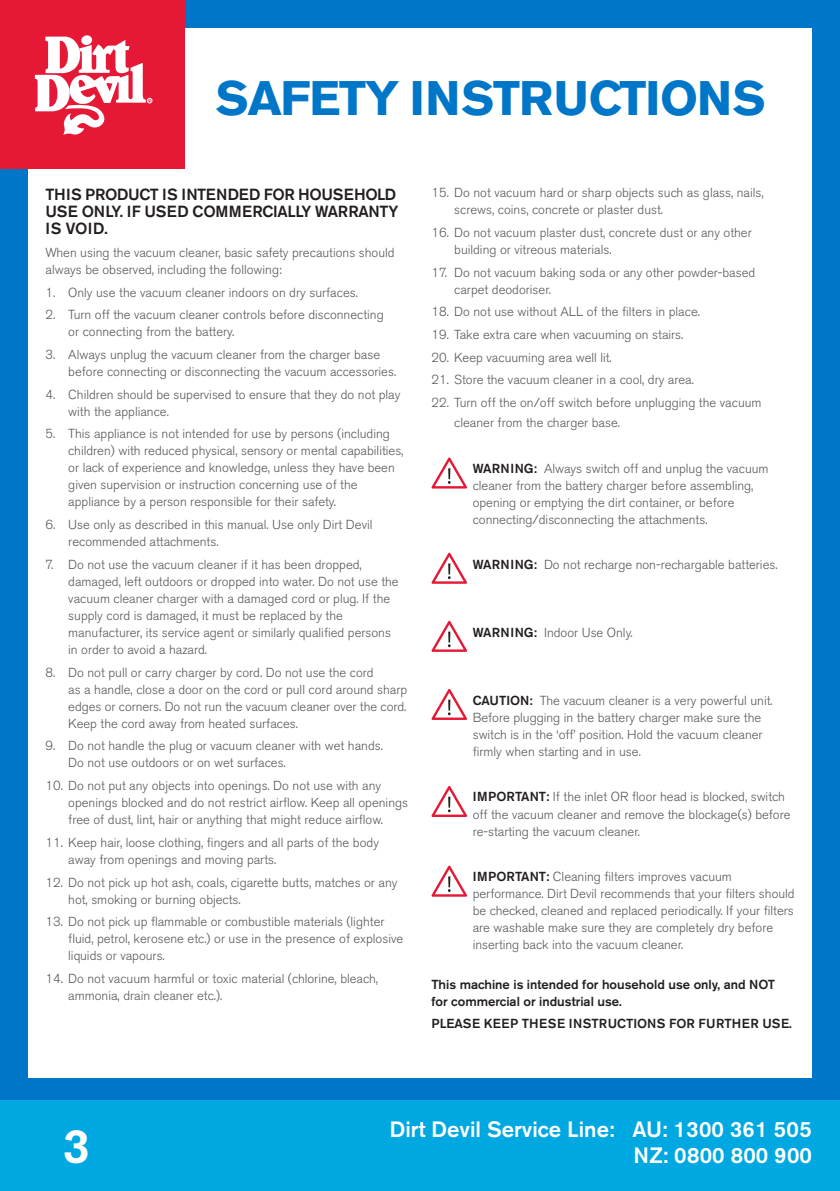
<style>
.page{position:relative;width:840px;height:1191px;background:#fff}
.page>*{position:absolute;margin:0;border:0;box-sizing:border-box;transform-origin:0 0}
.t1{font:700 48px "Akzidenz Grotesk BE";letter-spacing:-.025em;color:#0076c8}
.t2{font:500 48px "Akzidenz Grotesk BE";color:#fff}
.t3{font:500 22px "Akzidenz Grotesk BE";color:#fff}
.t4{font:500 22px "Akzidenz Grotesk BE";letter-spacing:.02em;color:#fff}
.t5{font:500 16px/17px "Akzidenz Grotesk BE";letter-spacing:-.02em;color:#231f20}
.t6{font:300 13px/17px "Akzidenz Grotesk BE";color:#57585a}
.t7{font:500 13px/17px "Akzidenz Grotesk BE";color:#231f20}
.t8{font:500 13px "Akzidenz Grotesk BE";letter-spacing:.02em;color:#231f20}
.s1{font-weight:500;color:#231f20}
</style>
<div class="page">
<div style="left:0;top:0;width:839px;height:1190px;background:#0076c8"></div>
<div style="left:0;top:1100px;width:839px;height:90px;background:#00a8e2"></div>
<div style="left:29px;top:29px;width:782px;height:1048px;background:#fff"></div>
<div style="left:0;top:0;width:184px;height:169px;background:#e51836"></div>
<svg style="left:35px;top:35px;width:117px;height:100px"></svg>
<svg style="left:431px;top:457px;width:36px;height:31px"></svg>
<svg style="left:431px;top:552px;width:36px;height:31px"></svg>
<svg style="left:431px;top:620px;width:36px;height:31px"></svg>
<svg style="left:431px;top:688px;width:36px;height:31px"></svg>
<svg style="left:431px;top:786px;width:36px;height:30px"></svg>
<svg style="left:431px;top:865px;width:36px;height:31px"></svg>
<h1 class="t1" style="left:216px;top:70px;width:551px">SAFETY INSTRUCTIONS</h1>
<p class="t5" style="left:46px;top:186px;width:354px">THIS PRODUCT IS INTENDED FOR HOUSEHOLD<br>USE ONLY. IF USED COMMERCIALLY WARRANTY<br>IS VOID.</p>
<p class="t6" style="left:46px;top:244px;width:350px">When using the vacuum cleaner, basic safety precautions should always be observed, including the following:</p>
<p class="t6" style="left:46px;top:284px;width:313px">1. Only use the vacuum cleaner indoors on dry surfaces.</p>
<p class="t6" style="left:68px;top:306px;width:317px;text-indent:-23px">2. Turn off the vacuum cleaner controls before disconnecting or connecting from the battery.</p>
<p class="t6" style="left:68px;top:346px;width:329px;text-indent:-23px">3. Always unplug the vacuum cleaner from the charger base before connecting or disconnecting the vacuum accessories.</p>
<p class="t6" style="left:68px;top:386px;width:333px;text-indent:-23px">4. Children should be supervised to ensure that they do not play with the appliance.</p>
<p class="t6" style="left:68px;top:425px;width:336px;text-indent:-23px">5. This appliance is not intended for use by persons (including children) with reduced physical, sensory or mental capabilities, or lack of experience and knowledge, unless they have been given supervision or instruction concerning use of the appliance by a person responsible for their safety.</p>
<p class="t6" style="left:68px;top:516px;width:305px;text-indent:-23px">6. Use only as described in this manual. Use only Dirt Devil recommended attachments.</p>
<p class="t6" style="left:68px;top:556px;width:332px;text-indent:-23px">7. Do not use the vacuum cleaner if it has been dropped, damaged, left outdoors or dropped into water. Do not use the vacuum cleaner charger with a damaged cord or plug. If the supply cord is damaged, it must be replaced by the manufacturer, its service agent or similarly qualified persons in order to avoid a hazard.</p>
<p class="t6" style="left:68px;top:663px;width:340px;text-indent:-23px">8. Do not pull or carry charger by cord. Do not use the cord<br>as a handle, close a door on the cord or pull cord around sharp edges or corners. Do not run the vacuum cleaner over the cord.<br>Keep the cord away from heated surfaces.</p>
<p class="t6" style="left:68px;top:737px;width:316px;text-indent:-23px">9. Do not handle the plug or vacuum cleaner with wet hands.<br>Do not use outdoors or on wet surfaces.</p>
<p class="t6" style="left:68px;top:777px;width:341px;text-indent:-23px">10. Do not put any objects into openings. Do not use with any openings blocked and do not restrict airflow. Keep all openings free of dust, lint, hair or anything that might reduce airflow.</p>
<p class="t6" style="left:68px;top:833px;width:312px;text-indent:-23px">11. Keep hair, loose clothing, fingers and all parts of the body away from openings and moving parts.</p>
<p class="t6" style="left:68px;top:873px;width:330px;text-indent:-23px">12. Do not pick up hot ash, coals, cigarette butts, matches or any hot, smoking or burning objects.</p>
<p class="t6" style="left:68px;top:913px;width:336px;text-indent:-23px">13. Do not pick up flammable or combustible materials (lighter fluid, petrol, kerosene etc.) or use in the presence of explosive liquids or vapours.</p>
<p class="t6" style="left:68px;top:969px;width:311px;text-indent:-23px">14. Do not vacuum harmful or toxic material (chlorine, bleach, ammonia, drain cleaner etc.).</p>
<p class="t6" style="left:454px;top:184px;width:311px;text-indent:-23px">15. Do not vacuum hard or sharp objects such as glass, nails, screws, coins, concrete or plaster dust.</p>
<p class="t6" style="left:454px;top:224px;width:299px;text-indent:-23px">16. Do not vacuum plaster dust, concrete dust or any other building or vitreous materials.</p>
<p class="t6" style="left:454px;top:264px;width:302px;text-indent:-23px">17. Do not vacuum baking soda or any other powder-based carpet deodoriser.</p>
<p class="t6" style="left:431px;top:303px;width:270px">18. Do not use without ALL of the filters in place.</p>
<p class="t6" style="left:431px;top:326px;width:253px">19. Take extra care when vacuuming on stairs.</p>
<p class="t6" style="left:431px;top:349px;width:182px">20. Keep vacuuming area well lit.</p>
<p class="t6" style="left:431px;top:371px;width:264px">21. Store the vacuum cleaner in a cool, dry area.</p>
<p class="t6" style="left:454px;top:393px;width:309px;line-height:20px;text-indent:-23px">22. Turn off the on/off switch before unplugging the vacuum cleaner from the charger base.</p>
<p class="t6" style="left:472px;top:459px;width:297px"><span class="s1">WARNING:</span> Always switch off and unplug the vacuum cleaner from the battery charger before assembling, opening or emptying the dirt container, or before connecting/disconnecting the attachments.</p>
<p class="t6" style="left:472px;top:556px;width:306px"><span class="s1">WARNING:</span> Do not recharge non-rechargable batteries.</p>
<p class="t6" style="left:472px;top:624px;width:161px"><span class="s1">WARNING:</span> Indoor Use Only.</p>
<p class="t6" style="left:472px;top:692px;width:301px"><span class="s1">CAUTION:</span> The vacuum cleaner is a very powerful unit.<br>Before plugging in the battery charger make sure the switch is in the ‘off’ position. Hold the vacuum cleaner firmly when starting and in use.</p>
<p class="t6" style="left:472px;top:788px;width:319px"><span class="s1">IMPORTANT:</span> If the inlet OR floor head is blocked, switch off the vacuum cleaner and remove the blockage(s) before re-starting the vacuum cleaner.</p>
<p class="t6" style="left:472px;top:867px;width:323px"><span class="s1">IMPORTANT:</span> Cleaning filters improves vacuum performance. Dirt Devil recommends that your filters should be checked, cleaned and replaced periodically. If your filters are washable make sure they are completely dry before inserting back into the vacuum cleaner.</p>
<p class="t7" style="left:431px;top:975px;width:345px">This machine is intended for household use only, and NOT for commercial or industrial use.</p>
<p class="t8" style="left:431px;top:1015px;width:362px">PLEASE KEEP THESE INSTRUCTIONS FOR FURTHER USE.</p>
<h1 class="t2" style="left:63px;top:1116px;width:28px">3</h1>
<h2 class="t3" style="left:389px;top:1115px;width:423px">Dirt Devil Service Line: AU: 1300 361 505</h2>
<h2 class="t4" style="left:633px;top:1141px;width:180px">NZ: 0800 800 900</h2>
</div>
